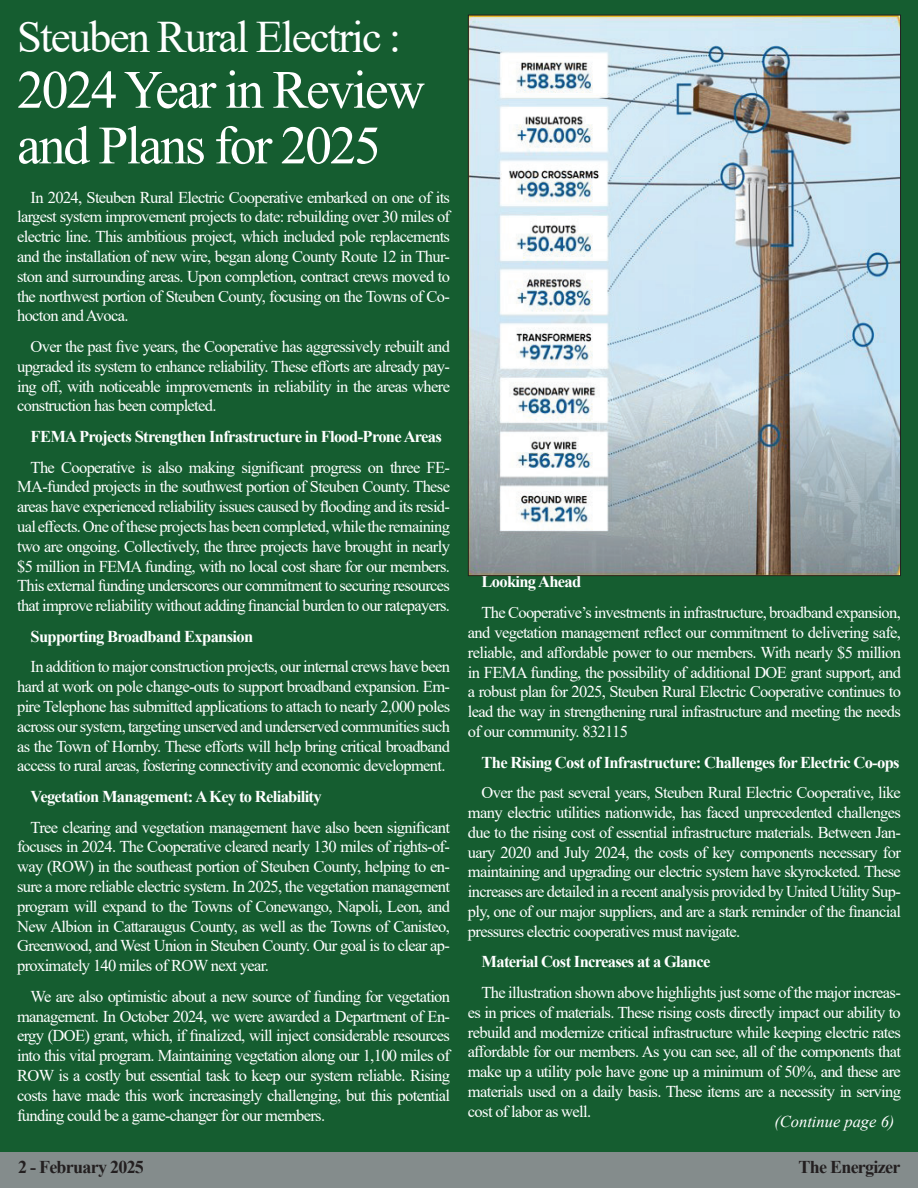
<style>
.page{position:relative;width:918px;height:1188px;background:#fff}
.page>*{position:absolute;margin:0;border:0;box-sizing:border-box;transform-origin:0 0}
.t1{font:54px/55.7px "Times New Roman";letter-spacing:-.04em;color:#fff}
.t2{font:45px "Times New Roman";letter-spacing:-.04em;color:#fff}
.t3{font:700 18px "Times New Roman";letter-spacing:-.04em;color:#231f20}
.t4{font:16.5px/19.8px "Times New Roman";letter-spacing:-.04em;color:#fff;text-align:justify}
.t5{font:700 16.5px "Times New Roman";letter-spacing:-.04em;color:#fff}
.t6{font:italic 16.5px "Times New Roman";color:#fff}
</style>
<div class="page">
<div style="left:0;top:0;width:918px;height:1187px;background:#155d30"></div>
<div style="left:0;top:1152px;width:918px;height:36px;background:#848c8c"></div>
<img style="left:470px;top:17px;width:429px;height:557px">
<h2 class="t2" style="left:17px;top:5px;width:386px">Steuben Rural Electric :</h2>
<h1 class="t1" style="left:17px;top:60px;width:409px">2024 Year in Review and Plans for 2025</h1>
<p class="t4" style="left:17px;top:187px;width:434px;text-indent:13px">In 2024, Steuben Rural Electric Cooperative embarked on one of its largest system improvement projects to date: rebuilding over 30 miles of electric line. This ambitious project, which included pole replacements and the installation of new wire, began along County Route 12 in Thur&shy;ston and surrounding areas. Upon completion, contract crews moved to the northwest portion of Steuben County, focusing on the Towns of Co&shy;hocton and Avoca.</p>
<p class="t4" style="left:17px;top:336px;width:434px;text-indent:13px">Over the past five years, the Cooperative has aggressively rebuilt and upgraded its system to enhance reliability. These efforts are already pay&shy;ing off, with noticeable improvements in reliability in the areas where construction has been completed.</p>
<p class="t5" style="left:31px;top:425px;width:413px">FEMA Projects Strengthen Infrastructure in Flood-Prone Areas</p>
<p class="t4" style="left:17px;top:457px;width:434px;text-indent:13px">The Cooperative is also making significant progress on three FE-MA-funded projects in the southwest portion of Steuben County. These areas have experienced reliability issues caused by flooding and its resid&shy;ual effects. One of these projects has been completed, while the remaining two are ongoing. Collectively, the three projects have brought in nearly $5 million in FEMA funding, with no local cost share for our members.<br>This external funding underscores our commitment to securing resources that improve reliability without adding financial burden to our ratepayers.</p>
<p class="t5" style="left:31px;top:624px;width:224px">Supporting Broadband Expansion</p>
<p class="t4" style="left:17px;top:656px;width:435px;text-indent:13px">In addition to major construction projects, our internal crews have been hard at work on pole change-outs to support broadband expansion. Em&shy;pire Telephone has submitted applications to attach to nearly 2,000 poles across our system, targeting unserved and underserved communities such as the Town of Hornby. These efforts will help bring critical broadband access to rural areas, fostering connectivity and economic development.</p>
<p class="t5" style="left:31px;top:785px;width:293px">Vegetation Management: A Key to Reliability</p>
<p class="t4" style="left:17px;top:817px;width:435px;text-indent:13px">Tree clearing and vegetation management have also been significant focuses in 2024. The Cooperative cleared nearly 130 miles of rights-of&shy;way (ROW) in the southeast portion of Steuben County, helping to en&shy;sure a more reliable electric system. In 2025, the vegetation management program will expand to the Towns of Conewango, Napoli, Leon, and New Albion in Cattaraugus County, as well as the Towns of Canisteo, Greenwood, and West Union in Steuben County. Our goal is to clear ap&shy;proximately 140 miles of ROW next year.</p>
<p class="t4" style="left:17px;top:986px;width:435px;text-indent:13px">We are also optimistic about a new source of funding for vegetation management. In October 2024, we were awarded a Department of En&shy;ergy (DOE) grant, which, if finalized, will inject considerable resources into this vital program. Maintaining vegetation along our 1,100 miles of ROW is a costly but essential task to keep our system reliable. Rising costs have made this work increasingly challenging, but this potential funding could be a game-changer for our members.</p>
<p class="t5" style="left:481px;top:570px;width:101px">Looking Ahead</p>
<p class="t4" style="left:468px;top:602px;width:434px;text-indent:13px">The Cooperative’s investments in infrastructure, broadband expansion, and vegetation management reflect our commitment to delivering safe, reliable, and affordable power to our members. With nearly $5 million in FEMA funding, the possibility of additional DOE grant support, and a robust plan for 2025, Steuben Rural Electric Cooperative continues to lead the way in strengthening rural infrastructure and meeting the needs of our community. 832115</p>
<p class="t5" style="left:481px;top:750px;width:420px">The Rising Cost of Infrastructure: Challenges for Electric Co-ops</p>
<p class="t4" style="left:468px;top:782px;width:435px;text-indent:13px">Over the past several years, Steuben Rural Electric Cooperative, like many electric utilities nationwide, has faced unprecedented challenges due to the rising cost of essential infrastructure materials. Between Jan&shy;uary 2020 and July 2024, the costs of key components necessary for maintaining and upgrading our electric system have skyrocketed. These increases are detailed in a recent analysis provided by United Utility Sup&shy;ply, one of our major suppliers, and are a stark reminder of the financial pressures electric cooperatives must navigate.</p>
<p class="t5" style="left:481px;top:950px;width:230px">Material Cost Increases at a Glance</p>
<p class="t4" style="left:468px;top:982px;width:435px;text-indent:13px">The illustration shown above highlights just some of the major increas&shy;es in prices of materials. These rising costs directly impact our ability to rebuild and modernize critical infrastructure while keeping electric rates affordable for our members. As you can see, all of the components that make up a utility pole have gone up a minimum of 50%, and these are materials used on a daily basis. These items are a necessity in serving cost of labor as well.</p>
<p class="t6" style="left:774px;top:1111px;width:122px">(Continue page 6)</p>
<p class="t3" style="left:18px;top:1154px;width:127px">2 - February 2025</p>
<p class="t3" style="left:798px;top:1154px;width:103px">The Energizer</p>
</div>
